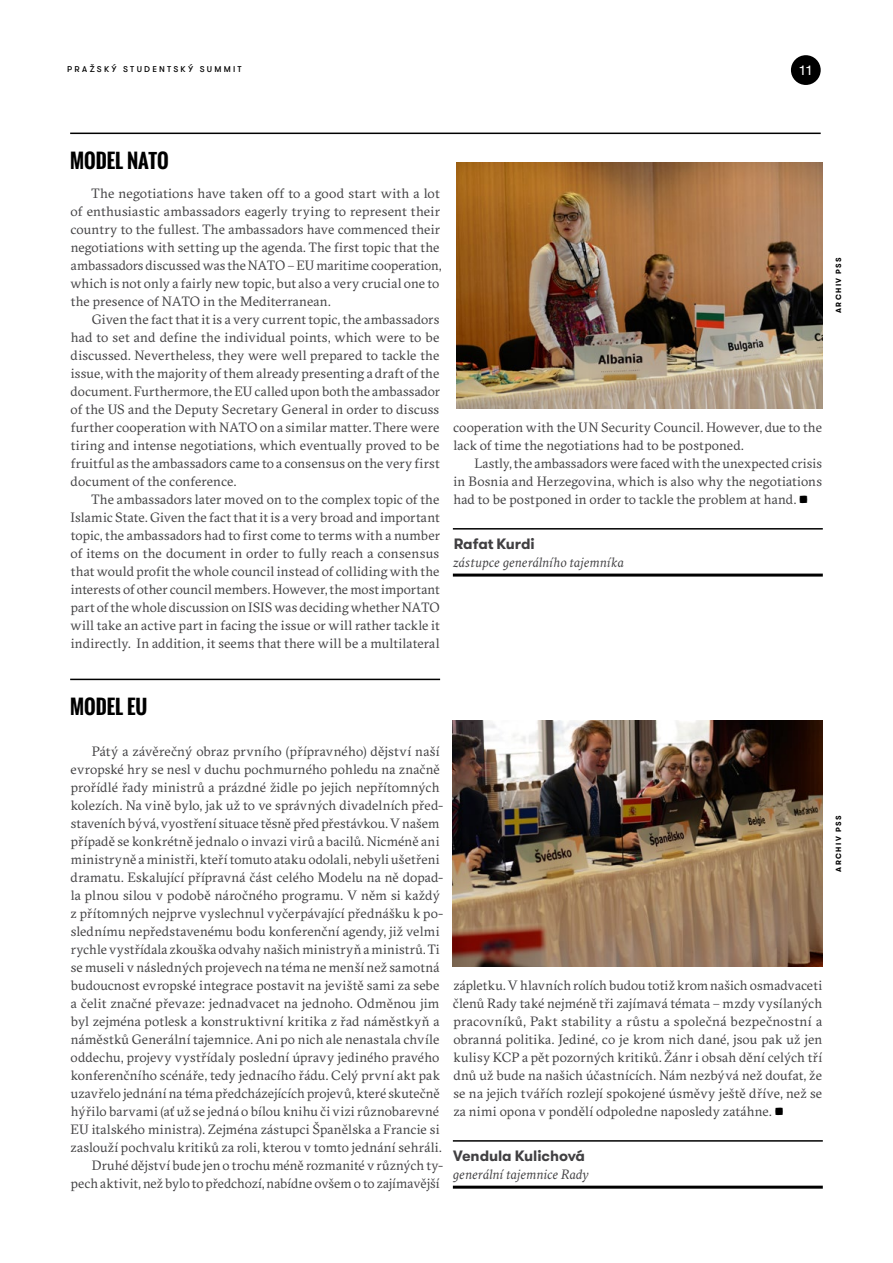
<style>
.page{position:relative;width:893px;height:1263px;background:#fff}
.page>*{position:absolute;margin:0;border:0;box-sizing:border-box;transform-origin:0 0}
.t1{font:700 19.5px "Oswald";color:#000}
.t2{font:700 15px "GT Walsheim Pro";letter-spacing:-.005em;color:#414042}
.t3{font:13.5px/18px "GT Sectra";letter-spacing:.01em;color:#414042;text-align:justify}
.t4{font:italic 13.5px "GT Sectra";letter-spacing:.005em;color:#414042}
.t5{font:13.5px "GT Walsheim Pro";color:#fff}
.t6{font:10.5px "GT Walsheim Pro";letter-spacing:.145em;color:#000}
.t7{font:700 7.5px "GT Walsheim Pro";letter-spacing:.185em;color:#000}
</style>
<div class="page">
<div style="left:791px;top:55px;width:30px;height:30px;background:#000;border-radius:50%"></div>
<hr style="left:453px;top:528px;width:370px;height:2px;background:#000">
<hr style="left:453px;top:574px;width:370px;height:3px;background:#000">
<img style="left:456px;top:162px;width:367px;height:247px">
<hr style="left:453px;top:1140px;width:370px;height:2px;background:#000">
<hr style="left:453px;top:1186px;width:370px;height:3px;background:#000">
<img style="left:453px;top:720px;width:370px;height:247px">
<hr style="left:70px;top:133px;width:751px;height:1px;background:#000">
<hr style="left:70px;top:679px;width:370px;height:1px;background:#000">
<p class="t6" style="left:67px;top:62px;width:176px">PRAŽSKÝ STUDENTSKÝ SUMMIT</p>
<p class="t5" style="left:798px;top:62px;width:16px">11</p>
<h1 class="t1" style="left:70px;top:146px;width:100px">MODEL NATO</h1>
<p class="t3" style="left:70px;top:184px;width:373px;text-align:left;text-indent:21px">The negotiations have taken off to a good start with a lot of enthusiastic ambassadors eagerly trying to represent their country to the fullest. The ambassadors have commenced their negotiations with setting up the agenda. The first topic that the ambassadors discussed was the NATO – EU maritime cooperation, which is not only a fairly new topic, but also a very crucial one to the presence of NATO in the Mediterranean.</p>
<p class="t3" style="left:71px;top:310px;width:371px;text-indent:21px">Given the fact that it is a very current topic, the ambassadors had to set and define the individual points, which were to be discussed. Nevertheless, they were well prepared to tackle the issue, with the majority of them already presenting a draft of the document. Furthermore, the EU called upon both the ambassador of the US and the Deputy Secretary General in order to discuss further cooperation with NATO on a similar matter. There were tiring and intense negotiations, which eventually proved to be fruitful as the ambassadors came to a consensus on the very first document of the conference.</p>
<p class="t3" style="left:70px;top:490px;width:371px;text-indent:21px">The ambassadors later moved on to the complex topic of the Islamic State. Given the fact that it is a very broad and important topic, the ambassadors had to first come to terms with a number of items on the document in order to fully reach a consensus that would profit the whole council instead of colliding with the interests of other council members. However, the most important part of the whole discussion on ISIS was deciding whether NATO will take an active part in facing the issue or will rather tackle it indirectly. In addition, it seems that there will be a multilateral</p>
<p class="t3" style="left:453px;top:418px;width:370px">cooperation with the UN Security Council. However, due to the lack of time the negotiations had to be postponed.</p>
<p class="t3" style="left:453px;top:454px;width:370px;text-indent:21px">Lastly, the ambassadors were faced with the unexpected crisis in Bosnia and Herzegovina, which is also why the negotiations had to be postponed in order to tackle the problem at hand.</p>
<p class="t2" style="left:454px;top:533px;width:83px">Rafat Kurdi</p>
<p class="t4" style="left:453px;top:553px;width:172px">zástupce generálního tajemníka</p>
<p class="t7" style="left:834px;top:313px;width:57px;rotate:-90deg">ARCHIV PSS</p>
<h1 class="t1" style="left:70px;top:692px;width:79px">MODEL EU</h1>
<p class="t3" style="left:92px;top:742px;width:349px">Pátý a závěrečný obraz prvního (přípravného) dějství naší</p>
<p class="t3" style="left:71px;top:760px;width:371px">evropské hry se nesl v duchu pochmurného pohledu na značně</p>
<p class="t3" style="left:71px;top:778px;width:370px">prořídlé řady ministrů a prázdné židle po jejich nepřítomných</p>
<p class="t3" style="left:71px;top:796px;width:374px">kolezích. Na vině bylo, jak už to ve správných divadelních před-</p>
<p class="t3" style="left:71px;top:814px;width:370px">staveních bývá, vyostření situace těsně před přestávkou. V našem</p>
<p class="t3" style="left:71px;top:832px;width:370px">případě se konkrétně jednalo o invazi virů a bacilů. Nicméně ani</p>
<p class="t3" style="left:71px;top:850px;width:370px">ministryně a ministři, kteří tomuto ataku odolali, nebyli ušetřeni</p>
<p class="t3" style="left:71px;top:868px;width:374px">dramatu. Eskalující přípravná část celého Modelu na ně dopad-</p>
<p class="t3" style="left:71px;top:886px;width:371px">la plnou silou v podobě náročného programu. V něm si každý</p>
<p class="t3" style="left:71px;top:904px;width:374px">z přítomných nejprve vyslechnul vyčerpávající přednášku k po-</p>
<p class="t3" style="left:71px;top:922px;width:370px">slednímu nepředstavenému bodu konferenční agendy, již velmi</p>
<p class="t3" style="left:71px;top:940px;width:370px">rychle vystřídala zkouška odvahy našich ministryň a ministrů. Ti</p>
<p class="t3" style="left:71px;top:958px;width:370px">se museli v následných projevech na téma ne menší než samotná</p>
<p class="t3" style="left:71px;top:976px;width:370px">budoucnost evropské integrace postavit na jeviště sami za sebe</p>
<p class="t3" style="left:71px;top:994px;width:370px">a čelit značné převaze: jednadvacet na jednoho. Odměnou jim</p>
<p class="t3" style="left:71px;top:1012px;width:370px">byl zejména potlesk a konstruktivní kritika z řad náměstkyň a</p>
<p class="t3" style="left:71px;top:1030px;width:370px">náměstků Generální tajemnice. Ani po nich ale nenastala chvíle</p>
<p class="t3" style="left:71px;top:1048px;width:370px">oddechu, projevy vystřídaly poslední úpravy jediného pravého</p>
<p class="t3" style="left:71px;top:1066px;width:371px">konferenčního scénáře, tedy jednacího řádu. Celý první akt pak</p>
<p class="t3" style="left:71px;top:1084px;width:371px">uzavřelo jednání na téma předcházejících projevů, které skutečně</p>
<p class="t3" style="left:71px;top:1102px;width:370px">hýřilo barvami (ať už se jedná o bílou knihu či vizi různobarevné</p>
<p class="t3" style="left:71px;top:1120px;width:371px">EU italského ministra). Zejména zástupci Španělska a Francie si</p>
<p class="t3" style="left:71px;top:1138px;width:373px">zaslouží pochvalu kritiků za roli, kterou v tomto jednání sehráli.</p>
<p class="t3" style="left:92px;top:1156px;width:353px">Druhé dějství bude jen o trochu méně rozmanité v různých ty-</p>
<p class="t3" style="left:71px;top:1174px;width:370px">pech aktivit, než bylo to předchozí, nabídne ovšem o to zajímavější</p>
<p class="t3" style="left:453px;top:976px;width:371px">zápletku. V hlavních rolích budou totiž krom našich osmadvaceti členů Rady také nejméně tři zajímavá témata – mzdy vysílaných pracovníků, Pakt stability a růstu a společná bezpečnostní a obranná politika. Jediné, co je krom nich dané, jsou pak už jen kulisy KCP a pět pozorných kritiků. Žánr i obsah dění celých tří dnů už bude na našich účastnících. Nám nezbývá než doufat, že se na jejich tvářích rozlejí spokojené úsměvy ještě dříve, než se za nimi opona v pondělí odpoledne naposledy zatáhne.</p>
<p class="t2" style="left:453px;top:1145px;width:134px">Vendula Kulichová</p>
<p class="t4" style="left:453px;top:1165px;width:137px">generální tajemnice Rady</p>
<p class="t7" style="left:834px;top:871px;width:57px;rotate:-90deg">ARCHIV PSS</p>
</div>
